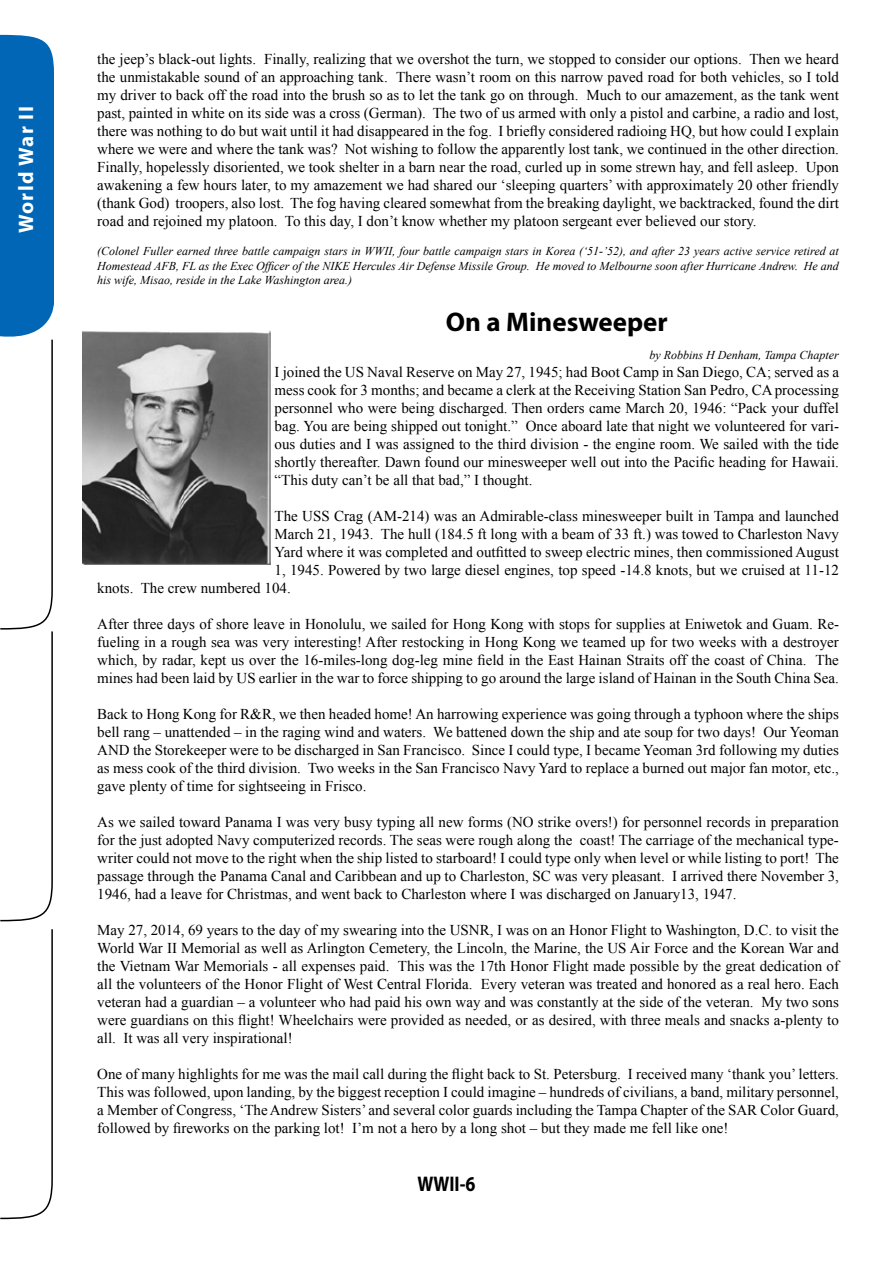
<style>
.page{position:relative;width:893px;height:1263px;background:#fff}
.page>*{position:absolute;margin:0;border:0;box-sizing:border-box;transform-origin:0 0}
.t1{font:700 27px "Myriad Pro";color:#000}
.t2{font:700 21.3px "Myriad Pro";color:#000;scale:.85 1}
.t3{font:700 21px "Myriad Pro";letter-spacing:.06em;color:#fff}
.t4{font:15px/18px "Times New Roman";color:#000;text-align:justify}
.t5{font:italic 12px/14.4px "Times New Roman";color:#000;text-align:justify}
</style>
<div class="page">
<svg style="left:0;top:35px;width:54px;height:887px"></svg>
<svg style="left:0;top:929px;width:53px;height:291px"></svg>
<img style="left:83px;top:331px;width:187px;height:233px">
<h3 class="t3" style="left:12px;top:233px;width:128px;rotate:-90deg">World War II</h3>
<p class="t4" style="left:97px;top:50px;width:743px">the jeep’s black-out lights. Finally, realizing that we overshot the turn, we stopped to consider our options. Then we heard the unmistakable sound of an approaching tank. There wasn’t room on this narrow paved road for both vehicles, so I told my driver to back off the road into the brush so as to let the tank go on through. Much to our amazement, as the tank went past, painted in white on its side was a cross (German). The two of us armed with only a pistol and carbine, a radio and lost, there was nothing to do but wait until it had disappeared in the fog. I briefly considered radioing HQ, but how could I explain where we were and where the tank was? Not wishing to follow the apparently lost tank, we continued in the other direction.<br>Finally, hopelessly disoriented, we took shelter in a barn near the road, curled up in some strewn hay, and fell asleep. Upon awakening a few hours later, to my amazement we had shared our ‘sleeping quarters’ with approximately 20 other friendly (thank God) troopers, also lost. The fog having cleared somewhat from the breaking daylight, we backtracked, found the dirt road and rejoined my platoon. To this day, I don’t know whether my platoon sergeant ever believed our story.</p>
<p class="t5" style="left:97px;top:244px;width:743px">(Colonel Fuller earned three battle campaign stars in WWII, four battle campaign stars in Korea (‘51-’52), and after 23 years active service retired at Homestead AFB, FL as the Exec Officer of the NIKE Hercules Air Defense Missile Group. He moved to Melbourne soon after Hurricane Andrew. He and his wife, Misao, reside in the Lake Washington area.)</p>
<h1 class="t1" style="left:446px;top:304px;width:223px">On a Minesweeper</h1>
<p class="t5" style="left:649px;top:348px;width:191px">by Robbins H Denham, Tampa Chapter</p>
<p class="t4" style="left:274px;top:363px;width:566px">I joined the US Naval Reserve on May 27, 1945; had Boot Camp in San Diego, CA; served as a mess cook for 3 months; and became a clerk at the Receiving Station San Pedro, CA processing personnel who were being discharged. Then orders came March 20, 1946: “Pack your duffel bag. You are being shipped out tonight.” Once aboard late that night we volunteered for vari&shy;ous duties and I was assigned to the third division - the engine room. We sailed with the tide shortly thereafter. Dawn found our minesweeper well out into the Pacific heading for Hawaii. “This duty can’t be all that bad,” I thought.</p>
<p class="t4" style="left:274px;top:507px;width:566px">The USS Crag (AM-214) was an Admirable-class minesweeper built in Tampa and launched</p>
<p class="t4" style="left:274px;top:525px;width:566px">March 21, 1943. The hull (184.5 ft long with a beam of 33 ft.) was towed to Charleston Navy</p>
<p class="t4" style="left:274px;top:543px;width:566px">Yard where it was completed and outfitted to sweep electric mines, then commissioned August</p>
<p class="t4" style="left:274px;top:561px;width:566px">1, 1945. Powered by two large diesel engines, top speed -14.8 knots, but we cruised at 11-12</p>
<p class="t4" style="left:97px;top:579px;width:195px">knots. The crew numbered 104.</p>
<p class="t4" style="left:97px;top:615px;width:743px">After three days of shore leave in Honolulu, we sailed for Hong Kong with stops for supplies at Eniwetok and Guam. Re&shy;fueling in a rough sea was very interesting! After restocking in Hong Kong we teamed up for two weeks with a destroyer which, by radar, kept us over the 16-miles-long dog-leg mine field in the East Hainan Straits off the coast of China. The mines had been laid by US earlier in the war to force shipping to go around the large island of Hainan in the South China Sea.</p>
<p class="t4" style="left:97px;top:705px;width:743px">Back to Hong Kong for R&amp;R, we then headed home! An harrowing experience was going through a typhoon where the ships bell rang – unattended – in the raging wind and waters. We battened down the ship and ate soup for two days! Our Yeoman AND the Storekeeper were to be discharged in San Francisco. Since I could type, I became Yeoman 3rd following my duties as mess cook of the third division. Two weeks in the San Francisco Navy Yard to replace a burned out major fan motor, etc., gave plenty of time for sightseeing in Frisco.</p>
<p class="t4" style="left:97px;top:813px;width:743px">As we sailed toward Panama I was very busy typing all new forms (NO strike overs!) for personnel records in preparation for the just adopted Navy computerized records. The seas were rough along the coast! The carriage of the mechanical type&shy;writer could not move to the right when the ship listed to starboard! I could type only when level or while listing to port! The passage through the Panama Canal and Caribbean and up to Charleston, SC was very pleasant. I arrived there November 3, 1946, had a leave for Christmas, and went back to Charleston where I was discharged on January13, 1947.</p>
<p class="t4" style="left:97px;top:921px;width:743px">May 27, 2014, 69 years to the day of my swearing into the USNR, I was on an Honor Flight to Washington, D.C. to visit the World War II Memorial as well as Arlington Cemetery, the Lincoln, the Marine, the US Air Force and the Korean War and the Vietnam War Memorials - all expenses paid. This was the 17th Honor Flight made possible by the great dedication of all the volunteers of the Honor Flight of West Central Florida. Every veteran was treated and honored as a real hero. Each veteran had a guardian – a volunteer who had paid his own way and was constantly at the side of the veteran. My two sons were guardians on this flight! Wheelchairs were provided as needed, or as desired, with three meals and snacks a-plenty to all. It was all very inspirational!</p>
<p class="t4" style="left:97px;top:1065px;width:743px">One of many highlights for me was the mail call during the flight back to St. Petersburg. I received many ‘thank you’ letters.<br>This was followed, upon landing, by the biggest reception I could imagine – hundreds of civilians, a band, military personnel, a Member of Congress, ‘The Andrew Sisters’ and several color guards including the Tampa Chapter of the SAR Color Guard, followed by fireworks on the parking lot! I’m not a hero by a long shot – but they made me fell like one!</p>
<h2 class="t2" style="left:417px;top:1169px;width:70px">WWII-6</h2>
</div>
